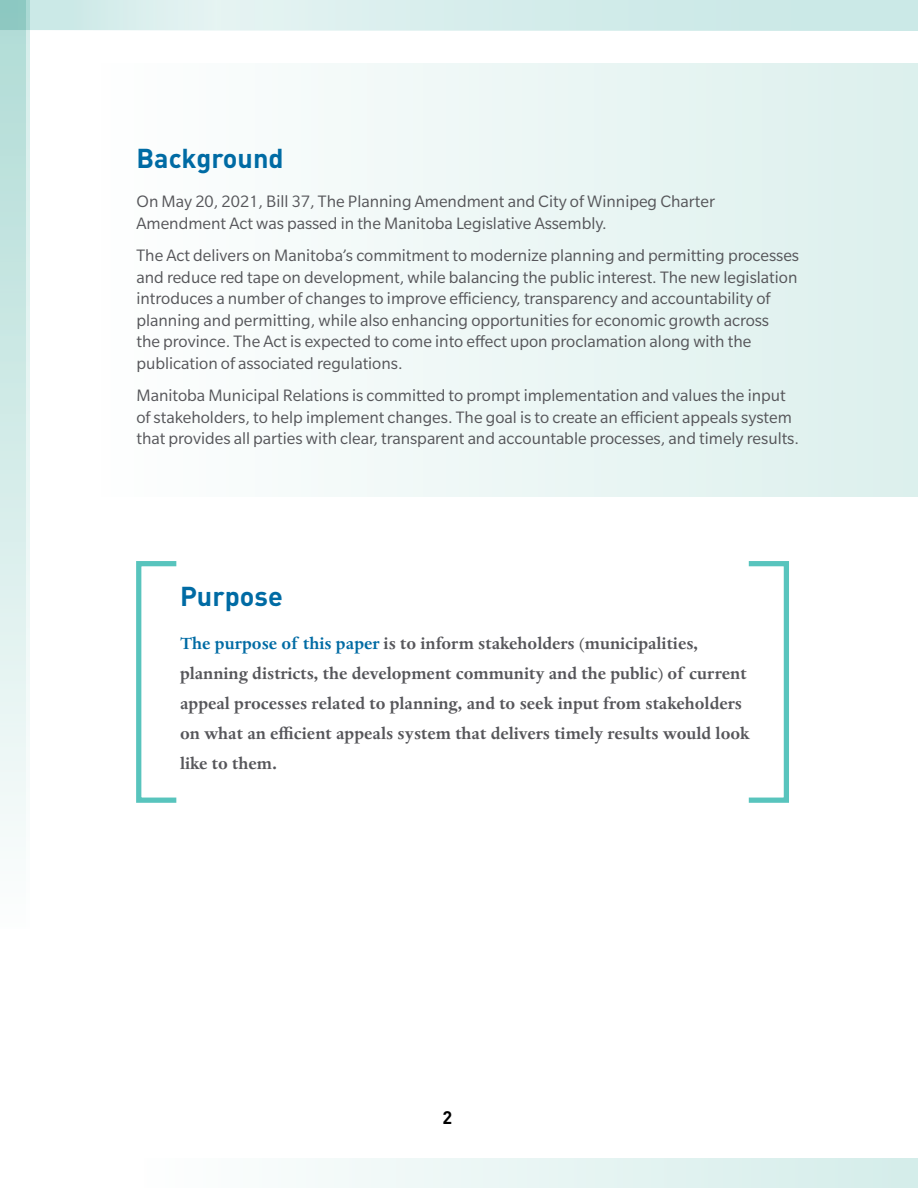
<style>
.page{position:relative;width:918px;height:1188px;background:#fff}
.page>*{position:absolute;margin:0;border:0;box-sizing:border-box;transform-origin:0 0}
.t1{font:700 27px "DIN Pro";color:#006ba4}
.Call_outs{font:700 18.75px/30px "Dante MT Std";color:#56565a}
.t2{font:18px/21.6px "Slate Std";color:#56565a}
.t3{font:700 18px "DIN Pro";color:#000}
.s1{color:#006ba4}
</style>
<div class="page">
<div style="left:144px;top:1159px;width:774px;height:29px;background:linear-gradient(to right,#fefefe,#d4edea)"></div>
<div style="left:0;top:0;width:29px;height:929px;background:linear-gradient(to bottom,#d4edea,#fefefe)"></div>
<div style="left:101px;top:63px;width:817px;height:434px;background:linear-gradient(to right,#fefefe,#dcf0ed)"></div>
<svg style="left:26px;top:0;width:892px;height:31px;background:#d4eceb"></svg>
<svg style="left:0;top:0;width:26px;height:929px"></svg>
<div style="left:746px;top:561px;width:43px;height:242px;border:5px solid #58c4bd"></div>
<div style="left:136px;top:561px;width:43px;height:242px;border:5px solid #58c4bd"></div>
<h2 class="t1" style="left:136px;top:140px;width:149px">Background</h2>
<p class="t2" style="left:136px;top:191px;width:580px">On May 20, 2021, Bill 37, The Planning Amendment and City of Winnipeg Charter<br>Amendment Act was passed in the Manitoba Legislative Assembly.</p>
<p class="t2" style="left:136px;top:244px;width:664px">The Act delivers on Manitoba’s commitment to modernize planning and permitting processes and reduce red tape on development, while balancing the public interest. The new legislation introduces a number of changes to improve efficiency, transparency and accountability of planning and permitting, while also enhancing opportunities for economic growth across<br>the province. The Act is expected to come into effect upon proclamation along with the publication of associated regulations.</p>
<p class="t2" style="left:136px;top:385px;width:664px">Manitoba Municipal Relations is committed to prompt implementation and values the input of stakeholders, to help implement changes. The goal is to create an efficient appeals system that provides all parties with clear, transparent and accountable processes, and timely results.</p>
<h2 class="t1" style="left:180px;top:578px;width:104px">Purpose</h2>
<p class="Call_outs" style="left:180px;top:629px;width:572px"><span class="s1">The purpose of this paper</span> is to inform stakeholders (municipalities, planning districts, the development community and the public) of current appeal processes related to planning, and to seek input from stakeholders on what an efficient appeals system that delivers timely results would look like to them.</p>
<p class="t3" style="left:442px;top:1106px;width:11px">2</p>
</div>
